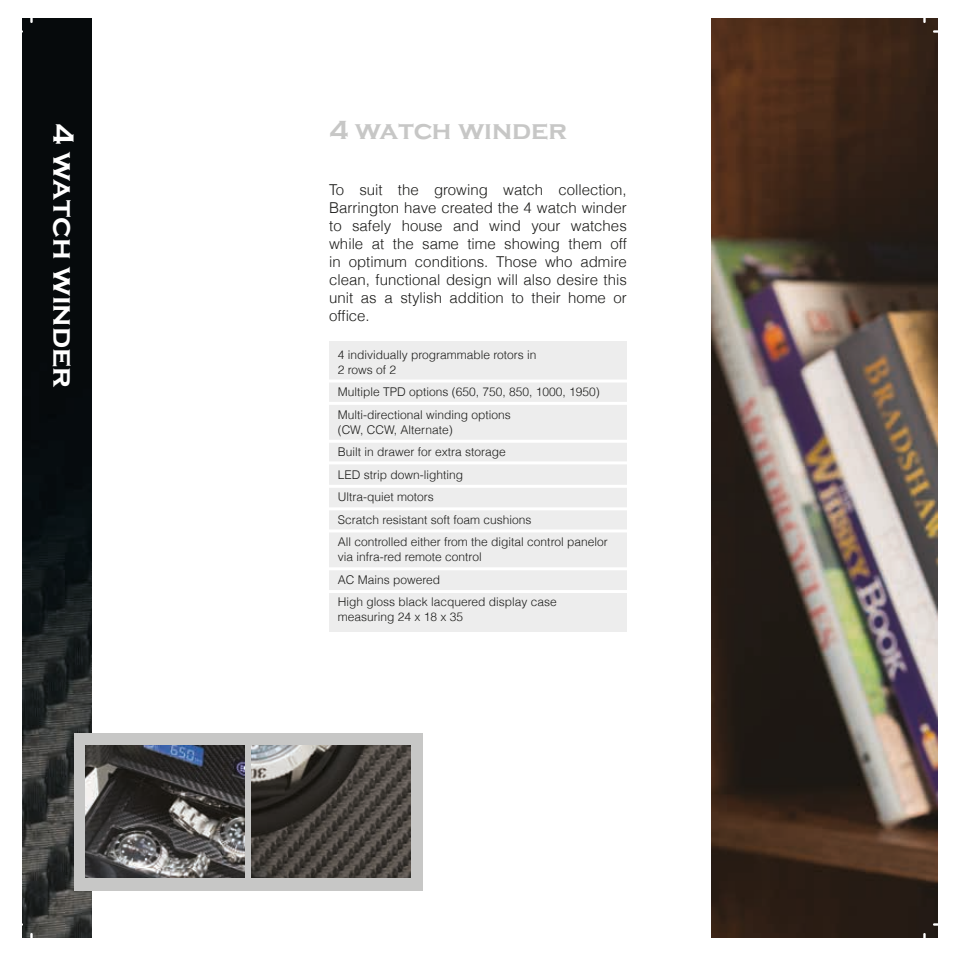
<style>
.page{position:relative;width:956px;height:956px;background:#fff}
.page>*{position:absolute;margin:0;border:0;box-sizing:border-box;transform-origin:0 0}
.t1{font:700 30px "Copperplate Gothic";color:#fff}
.t2{font:700 27px "Copperplate Gothic";color:#c7c7c6}
.t3{font:300 15px/18px "Helvetica";color:#1d1d1b;text-align:justify}
.t4{font:300 12px/22.5px "Helvetica";color:#1d1d1b}
</style>
<div class="page">
<div style="left:329px;top:342px;width:298px;height:290px;background:#ededed"></div>
<img style="left:712px;top:19px;width:225px;height:918px">
<img style="left:22px;top:19px;width:69px;height:918px">
<hr style="left:325px;top:380px;width:309px;height:3px;background:#fff">
<hr style="left:324px;top:402px;width:309px;height:3px;background:#fff">
<hr style="left:324px;top:440px;width:309px;height:3px;background:#fff">
<hr style="left:326px;top:461px;width:309px;height:3px;background:#fff">
<hr style="left:327px;top:485px;width:309px;height:3px;background:#fff">
<hr style="left:327px;top:507px;width:309px;height:3px;background:#fff">
<hr style="left:325px;top:529px;width:309px;height:3px;background:#fff">
<hr style="left:325px;top:567px;width:309px;height:3px;background:#fff">
<hr style="left:324px;top:590px;width:309px;height:3px;background:#fff">
<div style="left:74px;top:733px;width:349px;height:157px;background:#c7c7c6"></div>
<img style="left:86px;top:746px;width:158px;height:132px">
<img style="left:252px;top:746px;width:159px;height:132px">
<h1 class="t1" style="left:80px;top:123px;width:266px;rotate:90deg">4 watch winder</h1>
<h2 class="t2" style="left:329px;top:115px;width:239px">4 watch winder</h2>
<p class="t3" style="left:329px;top:180px;width:299px">To suit the growing watch collection, Barrington have created the 4 watch winder to safely house and wind your watches while at the same time showing them off in optimum conditions. Those who admire clean, functional design will also desire this unit as a stylish addition to their home or office.</p>
<p class="t4" style="left:338px;top:346px;width:200px;line-height:15px">4 individually programmable rotors in<br>2 rows of 2</p>
<p class="t4" style="left:338px;top:380px;width:264px">Multiple TPD options (650, 750, 850, 1000, 1950)<br>Multi-directional winding options</p>
<p class="t4" style="left:338px;top:418px;width:272px">(CW, CCW, Alternate)<br>Built in drawer for extra storage<br>LED strip down-lighting<br>Ultra-quiet motors<br>Scratch resistant soft foam cushions<br>All controlled either from the digital control panel or</p>
<p class="t4" style="left:338px;top:545px;width:221px">via infra-red remote control<br>AC Mains powered<br>High gloss black lacquered display case</p>
<p class="t4" style="left:338px;top:605px;width:127px">measuring 24 x 18 x 35</p>
</div>
